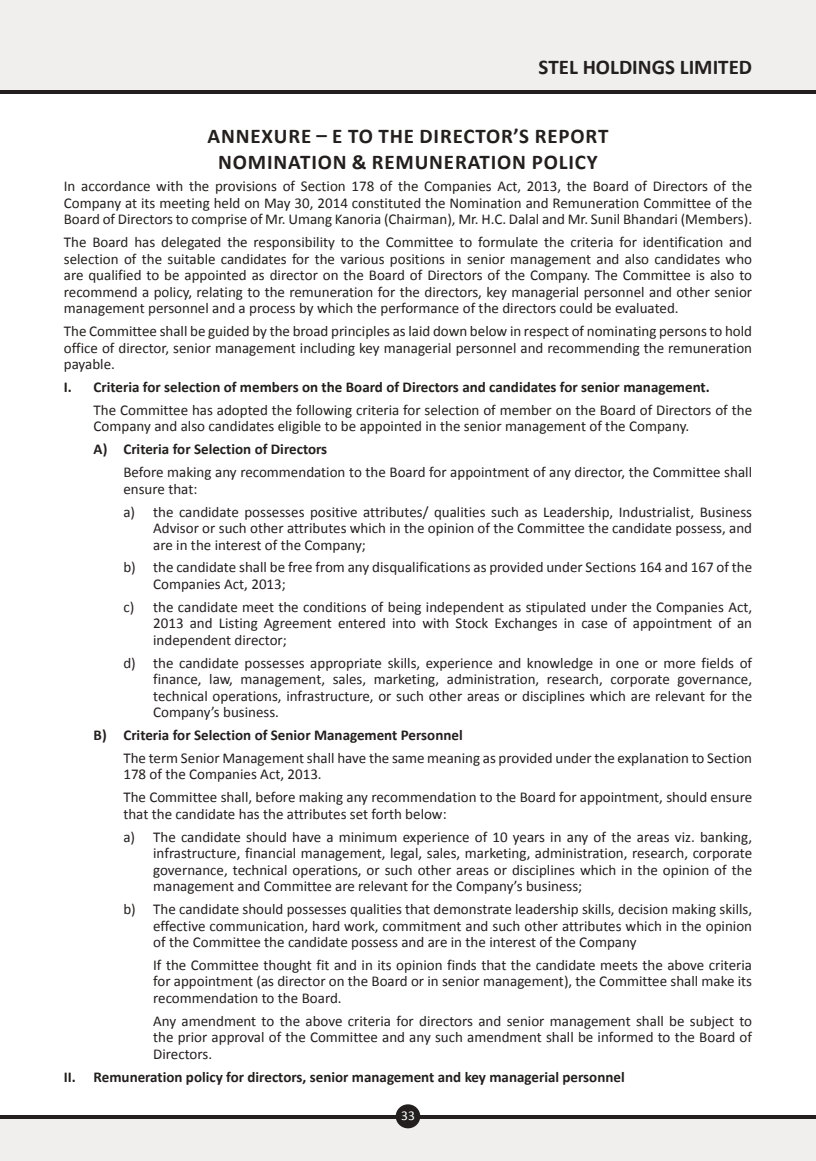
<style>
.page{position:relative;width:816px;height:1161px;background:#fff}
.page>*{position:absolute;margin:0;border:0;box-sizing:border-box;transform-origin:0 0}
.t1{font:700 21px/25.2px "Calibri";letter-spacing:.04em;color:#241f1f;text-align:center}
.t2{font:700 21px "Calibri";color:#241f1f}
.t3{font:15px/16.5px "Calibri";color:#241f1f;text-align:justify}
.t4{font:700 15px "Calibri";color:#241f1f}
.t5{font:13.5px "Calibri";color:#fff}
</style>
<div class="page">
<div style="left:0;top:1118px;width:815px;height:43px;background:#f0efee"></div>
<hr style="left:0;top:1115px;width:815px;height:3px;background:#241f1f">
<div style="left:0;top:0;width:815px;height:90px;background:#f0efee"></div>
<hr style="left:0;top:90px;width:815px;height:4px;background:#241f1f">
<div style="left:395px;top:1104px;width:25px;height:24px;background:#241f1f;border-radius:50%"></div>
<h1 class="t2" style="left:538px;top:54px;width:215px">STEL HOLDINGS LIMITED</h1>
<h1 class="t1" style="left:207px;top:124px;width:402px">ANNEXURE – E TO THE DIRECTOR’S REPORT<br>NOMINATION &amp; REMUNERATION POLICY</h1>
<p class="t3" style="left:64px;top:178px;width:689px">In accordance with the provisions of Section 178 of the Companies Act, 2013, the Board of Directors of the Company at its meeting held on May 30, 2014 constituted the Nomination and Remuneration Committee of the Board of Directors to comprise of Mr. Umang Kanoria (Chairman), Mr. H.C. Dalal and Mr. Sunil Bhandari (Members).</p>
<p class="t3" style="left:64px;top:234px;width:689px">The Board has delegated the responsibility to the Committee to formulate the criteria for identification and selection of the suitable candidates for the various positions in senior management and also candidates who are qualified to be appointed as director on the Board of Directors of the Company. The Committee is also to recommend a policy, relating to the remuneration for the directors, key managerial personnel and other senior management personnel and a process by which the performance of the directors could be evaluated.</p>
<p class="t3" style="left:64px;top:323px;width:689px">The Committee shall be guided by the broad principles as laid down below in respect of nominating persons to hold office of director, senior management including key managerial personnel and recommending the remuneration payable.</p>
<p class="t4" style="left:64px;top:377px;width:647px">I. Criteria for selection of members on the Board of Directors and candidates for senior management.</p>
<p class="t3" style="left:94px;top:402px;width:660px">The Committee has adopted the following criteria for selection of member on the Board of Directors of the<br>Company and also candidates eligible to be appointed in the senior management of the Company.</p>
<p class="t4" style="left:94px;top:440px;width:235px">A) Criteria for Selection of Directors</p>
<p class="t3" style="left:123px;top:464px;width:630px">Before making any recommendation to the Board for appointment of any director, the Committee shall ensure that:</p>
<p class="t3" style="left:153px;top:503px;width:600px;text-indent:-30px">a) the candidate possesses positive attributes/ qualities such as Leadership, Industrialist, Business Advisor or such other attributes which in the opinion of the Committee the candidate possess, and are in the interest of the Company;</p>
<p class="t3" style="left:153px;top:559px;width:600px;text-indent:-30px">b) the candidate shall be free from any disqualifications as provided under Sections 164 and 167 of the<br>Companies Act, 2013;</p>
<p class="t3" style="left:153px;top:599px;width:600px;text-indent:-30px">c) the candidate meet the conditions of being independent as stipulated under the Companies Act, 2013 and Listing Agreement entered into with Stock Exchanges in case of appointment of an independent director;</p>
<p class="t3" style="left:153px;top:654px;width:600px;text-indent:-30px">d) the candidate possesses appropriate skills, experience and knowledge in one or more fields of finance, law, management, sales, marketing, administration, research, corporate governance, technical operations, infrastructure, or such other areas or disciplines which are relevant for the Company’s business.</p>
<p class="t4" style="left:94px;top:725px;width:370px">B) Criteria for Selection of Senior Management Personnel</p>
<p class="t3" style="left:123px;top:750px;width:630px">The term Senior Management shall have the same meaning as provided under the explanation to Section<br>178 of the Companies Act, 2013.</p>
<p class="t3" style="left:123px;top:789px;width:630px">The Committee shall, before making any recommendation to the Board for appointment, should ensure that the candidate has the attributes set forth below:</p>
<p class="t3" style="left:153px;top:828px;width:600px;text-indent:-30px">a) The candidate should have a minimum experience of 10 years in any of the areas viz. banking, infrastructure, financial management, legal, sales, marketing, administration, research, corporate governance, technical operations, or such other areas or disciplines which in the opinion of the management and Committee are relevant for the Company’s business;</p>
<p class="t3" style="left:153px;top:901px;width:600px;text-indent:-30px">b) The candidate should possesses qualities that demonstrate leadership skills, decision making skills, effective communication, hard work, commitment and such other attributes which in the opinion of the Committee the candidate possess and are in the interest of the Company</p>
<p class="t3" style="left:153px;top:957px;width:600px">If the Committee thought fit and in its opinion finds that the candidate meets the above criteria for appointment (as director on the Board or in senior management), the Committee shall make its recommendation to the Board.</p>
<p class="t3" style="left:153px;top:1013px;width:600px">Any amendment to the above criteria for directors and senior management shall be subject to the prior approval of the Committee and any such amendment shall be informed to the Board of Directors.</p>
<p class="t4" style="left:64px;top:1067px;width:562px">II. Remuneration policy for directors, senior management and key managerial personnel</p>
<p class="t5" style="left:401px;top:1107px;width:15px">33</p>
</div>
